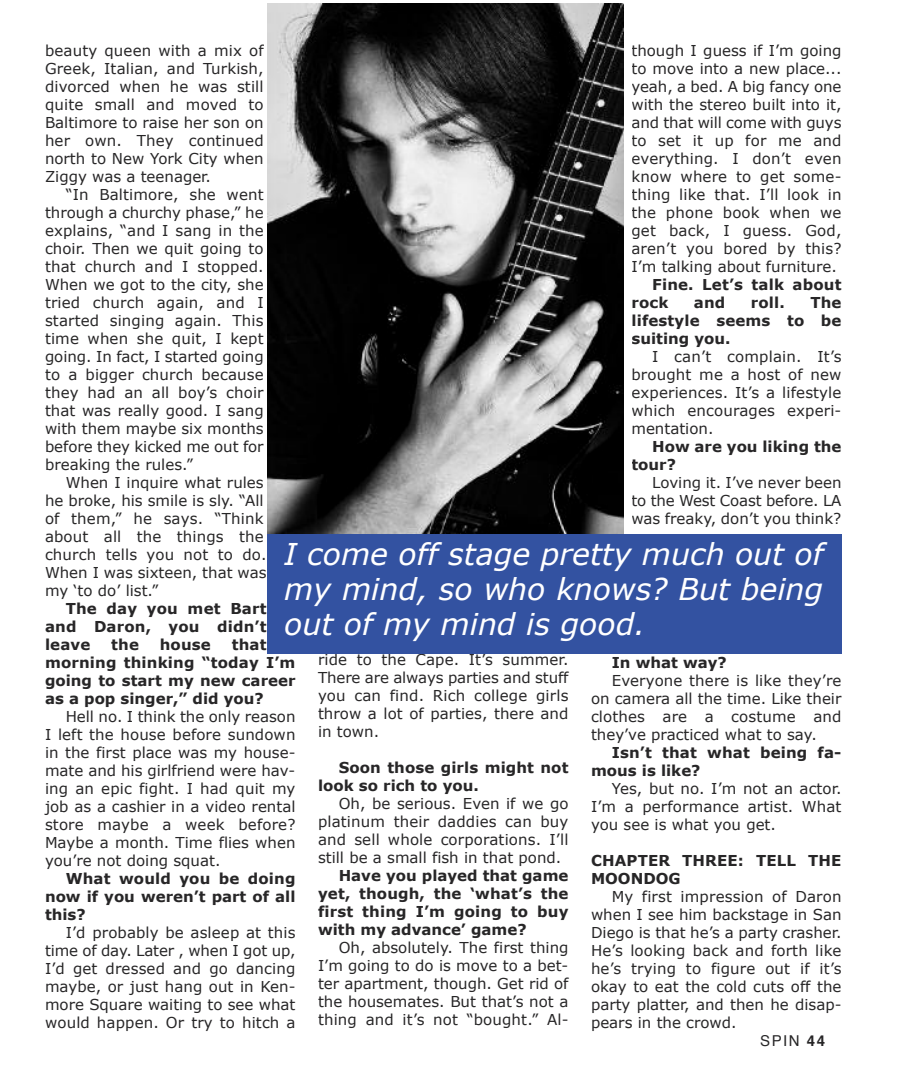
<style>
.page{position:relative;width:900px;height:1080px;background:#fff}
.page>*{position:absolute;margin:0;border:0;box-sizing:border-box;transform-origin:0 0}
.t1{font:italic 30px/35px "Verdana";color:#fff;text-align:justify}
.t2{font:15px/18px "Verdana";color:#272627;text-align:justify}
.t3{font:700 15px/18px "Verdana";letter-spacing:.01em;color:#272627}
.t4{font:15px "Helvetica";color:#272627}
.s1{font-weight:700}
</style>
<div class="page">
<div style="left:264px;top:0;width:367px;height:546px;background:linear-gradient(to right,#fff,#fff)"></div>
<img style="left:267px;top:4px;width:356px;height:530px">
<div style="left:267px;top:534px;width:575px;height:119px;background:#3352a1"></div>
<p class="t2" style="left:45px;top:41px;width:220px">beauty queen with a mix of Greek, Italian, and Turkish, divorced when he was still quite small and moved to Baltimore to raise her son on her own. They continued north to New York City when Ziggy was a teenager.</p>
<p class="t2" style="left:45px;top:185px;width:220px;text-indent:21px">“In Baltimore, she went through a churchy phase,” he explains, “and I sang in the choir. Then we quit going to that church and I stopped.<br>When we got to the city, she tried church again, and I started singing again. This time when she quit, I kept going. In fact, I started going to a bigger church because they had an all boy’s choir that was really good. I sang with them maybe six months before they kicked me out for breaking the rules.”</p>
<p class="t2" style="left:45px;top:473px;width:223px;text-align:left;text-indent:21px">When I inquire what rules he broke, his smile is sly. “All of them,” he says. “Think about all the things the church tells you not to do.<br>When I was sixteen, that was my ‘to do’ list.”</p>
<p class="t3" style="left:45px;top:599px;width:223px;text-align:justify;text-indent:21px">The day you met Bart and Daron, you didn’t leave</p>
<p class="t2" style="left:631px;top:42px;width:212px">though I guess if I’m going to move into a new place... yeah, a bed. A big fancy one with the stereo built into it, and that will come with guys to set it up for me and everything. I don’t even know where to get some&shy;thing like that. I’ll look in the phone book when we get back, I guess. God, aren’t you bored by this?<br>I’m talking about furniture.</p>
<p class="t3" style="left:631px;top:275px;width:212px;text-indent:21px">Fine. Let’s talk about rock</p>
<p class="t3" style="left:631px;top:293px;width:212px;text-align:justify;text-indent:179px">The lifestyle seems to be suiting you.</p>
<p class="t2" style="left:631px;top:347px;width:212px;text-indent:21px">I can’t complain. It’s brought me a host of new experiences. It’s a lifestyle which encourages experi&shy;mentation.</p>
<p class="t3" style="left:631px;top:437px;width:212px;text-indent:21px">How are you liking the tour?</p>
<p class="t2" style="left:631px;top:473px;width:212px;text-indent:21px">Loving it. I’ve never been to the West Coast before. LA was freaky, don’t you think?</p>
<p class="t3" style="left:694px;top:293px;width:33px">and</p>
<p class="t3" style="left:751px;top:293px;width:36px">roll.</p>
<h1 class="t1" style="left:284px;top:536px;width:541px">I come off stage pretty much out of my mind, so who knows? But being out of my mind is good.</h1>
<p class="t3" style="left:45px;top:635px;width:252px;text-indent:187px">that morning thinking “today I’m going to start my new career as a pop singer,” did you?</p>
<p class="t2" style="left:45px;top:707px;width:252px;text-indent:21px">Hell no. I think the only reason I left the house before sundown in the first place was my house&shy;mate and his girlfriend were hav&shy;ing an epic fight. I had quit my job as a cashier in a video rental store maybe a week before?<br>Maybe a month. Time flies when you’re not doing squat.</p>
<p class="t3" style="left:45px;top:869px;width:252px;text-align:justify;text-indent:21px">What would you be doing now if you weren’t part of all this?</p>
<p class="t2" style="left:45px;top:923px;width:252px;text-indent:21px">I’d probably be asleep at this time of day. Later , when I got up, I’d get dressed and go dancing maybe, or just hang out in Ken&shy;more Square waiting to see what would happen. Or try to hitch a</p>
<p class="t3" style="left:111px;top:635px;width:29px">the</p>
<p class="t3" style="left:160px;top:635px;width:53px">house</p>
<p class="t2" style="left:318px;top:650px;width:252px">ride to the Cape. It’s summer.<br>There are always parties and stuff you can find. Rich college girls throw a lot of parties, there and in town.</p>
<p class="t3" style="left:318px;top:758px;width:252px;text-indent:21px">Soon those girls might not look so rich to you.</p>
<p class="t2" style="left:318px;top:794px;width:252px;text-indent:21px">Oh, be serious. Even if we go platinum their daddies can buy and sell whole corporations. I’ll still be a small fish in that pond.</p>
<p class="t3" style="left:318px;top:866px;width:252px;text-align:justify;text-indent:21px">Have you played that game yet, though, the ‘what’s the first thing I’m going to buy with my advance’ game?</p>
<p class="t2" style="left:318px;top:938px;width:252px;text-indent:21px">Oh, absolutely. The first thing I’m going to do is move to a bet&shy;ter apartment, though. Get rid of the housemates. But that’s not a thing and it’s not “bought.” Al-</p>
<p class="t3" style="left:612px;top:653px;width:117px">In what way?</p>
<p class="t2" style="left:591px;top:671px;width:252px;text-indent:21px">Everyone there is like they’re on camera all the time. Like their clothes are a costume and they’ve practiced what to say.</p>
<p class="t3" style="left:591px;top:743px;width:252px;text-indent:21px">Isn’t that what being fa&shy;mous is like?</p>
<p class="t2" style="left:591px;top:779px;width:252px;text-indent:21px">Yes, but no. I’m not an actor.<br>I’m a performance artist. What you see is what you get.</p>
<p class="t3" style="left:591px;top:851px;width:252px">CHAPTER THREE: TELL THE<br>MOONDOG</p>
<p class="t2" style="left:591px;top:887px;width:252px;text-indent:21px">My first impression of Daron when I see him backstage in San Diego is that he’s a party crasher.<br>He’s looking back and forth like he’s trying to figure out if it’s okay to eat the cold cuts off the party platter, and then he disap&shy;pears in the crowd.</p>
<p class="t4" style="left:760px;top:1035px;width:66px">SPIN <span class="s1">44</span></p>
</div>
